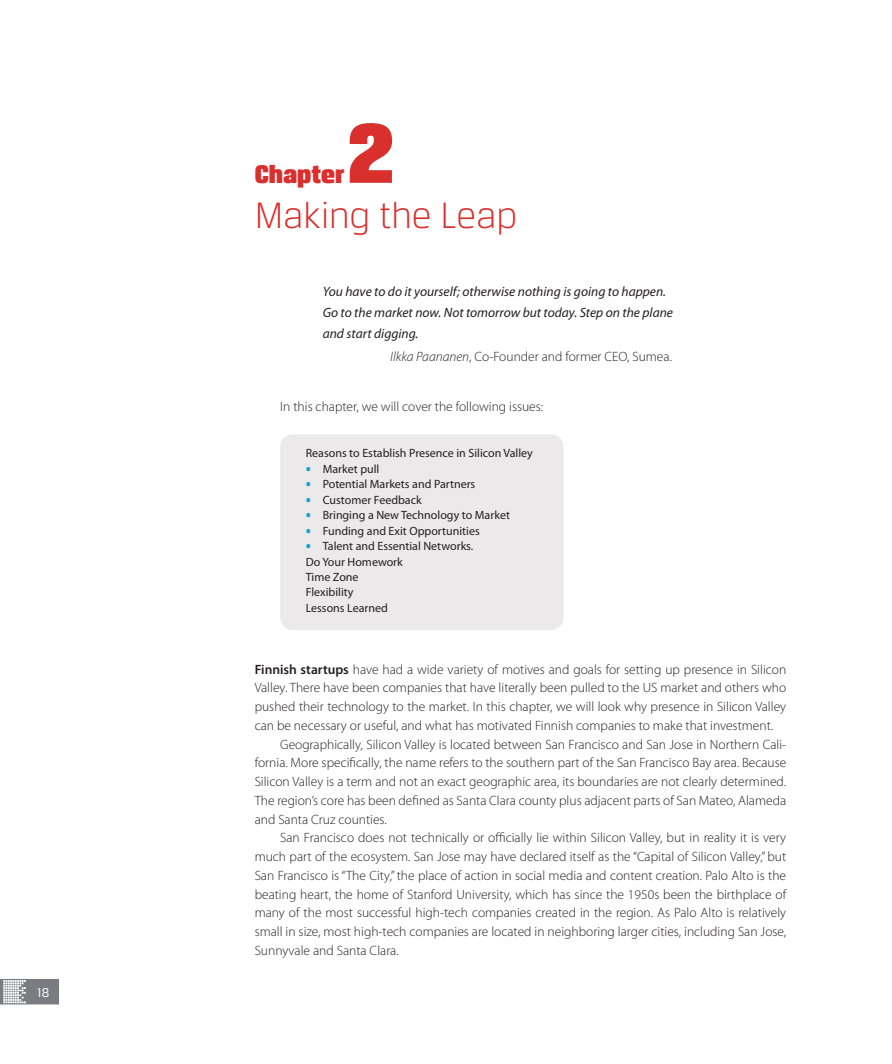
<style>
.page{position:relative;width:892px;height:1064px;background:#fff}
.page>*{position:absolute;margin:0;border:0;box-sizing:border-box;transform-origin:0 0}
.t1{font:90px "Breuer Headline";color:#d92f2d}
.t2{font:300 39px "Breuer Text";color:#d92f2d}
.t3{font:27px "Breuer Headline";color:#d92f2d}
.t4{font:300 13.5px "Myriad Pro";color:#231f20}
.t5{font:italic 13.5px/21px "Myriad Pro";color:#231f20}
.t6{font:13.5px "Breuer Text";color:#fff}
.t7{font:12px/15.5px "Myriad Pro";color:#231f20}
.s1{font-style:italic}
.s2{font-family:"Breuer Text";font-weight:300;color:#179dd9}
.s3{font-weight:600}
</style>
<div class="page">
<svg style="left:0;top:979px;width:59px;height:25px"></svg>
<div style="left:280px;top:434px;width:283px;height:196px;background:#ebe9ea;border-radius:13px"></div>
<p class="t6" style="left:37px;top:984px;width:14px">18</p>
<h1 class="t1" style="left:347px;top:104px;width:48px">2</h1>
<h2 class="t2" style="left:255px;top:194px;width:264px">Making the Leap</h2>
<h3 class="t3" style="left:255px;top:159px;width:91px">Chapter</h3>
<p class="t5" style="left:323px;top:281px;width:352px">You have to do it yourself; otherwise nothing is going to happen.<br>Go to the market now. Not tomorrow but today. Step on the plane and start digging.</p>
<p class="t4" style="left:390px;top:349px;width:283px"><span class="s1">Ilkka Paananen</span>, Co-Founder and former CEO, Sumea.</p>
<p class="t4" style="left:280px;top:399px;width:265px">In this chapter, we will cover the following issues:</p>
<p class="t7" style="left:306px;top:445px;width:229px">Reasons to Establish Presence in Silicon Valley</p>
<p class="t7" style="left:306px;top:461px;width:75px"><span class="s2">•</span> Market pull</p>
<p class="t7" style="left:306px;top:476px;width:171px"><span class="s2">•</span> Potential Markets and Partners</p>
<p class="t7" style="left:306px;top:492px;width:118px"><span class="s2">•</span> Customer Feedback</p>
<p class="t7" style="left:306px;top:507px;width:206px"><span class="s2">•</span> Bringing a New Technology to Market</p>
<p class="t7" style="left:306px;top:523px;width:176px"><span class="s2">•</span> Funding and Exit Opportunities</p>
<p class="t7" style="left:306px;top:538px;width:169px"><span class="s2">•</span> Talent and Essential Networks.<br>Do Your Homework<br>Time Zone<br>Flexibility<br>Lessons Learned</p>
<p class="t4" style="left:255px;top:661px;width:533px"><span class="s3">Finnish startups</span> have had a wide variety of motives and goals for setting up presence in Silicon</p>
<p class="t4" style="left:255px;top:680px;width:533px">Valley. There have been companies that have literally been pulled to the US market and others who</p>
<p class="t4" style="left:255px;top:699px;width:533px">pushed their technology to the market. In this chapter, we will look why presence in Silicon Valley</p>
<p class="t4" style="left:255px;top:717px;width:520px">can be necessary or useful, and what has motivated Finnish companies to make that investment.</p>
<p class="t4" style="left:280px;top:736px;width:507px">Geographically, Silicon Valley is located between San Francisco and San Jose in Northern Cali-</p>
<p class="t4" style="left:255px;top:755px;width:533px">fornia. More specifically, the name refers to the southern part of the San Francisco Bay area. Because</p>
<p class="t4" style="left:255px;top:774px;width:533px">Silicon Valley is a term and not an exact geographic area, its boundaries are not clearly determined.</p>
<p class="t4" style="left:255px;top:792px;width:533px">The region’s core has been defined as Santa Clara county plus adjacent parts of San Mateo, Alameda</p>
<p class="t4" style="left:255px;top:811px;width:134px">and Santa Cruz counties.</p>
<p class="t4" style="left:280px;top:830px;width:507px">San Francisco does not technically or officially lie within Silicon Valley, but in reality it is very</p>
<p class="t4" style="left:255px;top:849px;width:533px">much part of the ecosystem. San Jose may have declared itself as the “Capital of Silicon Valley,” but</p>
<p class="t4" style="left:255px;top:867px;width:533px">San Francisco is “The City,” the place of action in social media and content creation. Palo Alto is the</p>
<p class="t4" style="left:255px;top:886px;width:533px">beating heart, the home of Stanford University, which has since the 1950s been the birthplace of</p>
<p class="t4" style="left:255px;top:905px;width:533px">many of the most successful high-tech companies created in the region. As Palo Alto is relatively</p>
<p class="t4" style="left:255px;top:924px;width:533px">small in size, most high-tech companies are located in neighboring larger cities, including San Jose,</p>
<p class="t4" style="left:255px;top:942px;width:146px">Sunnyvale and Santa Clara.</p>
</div>
